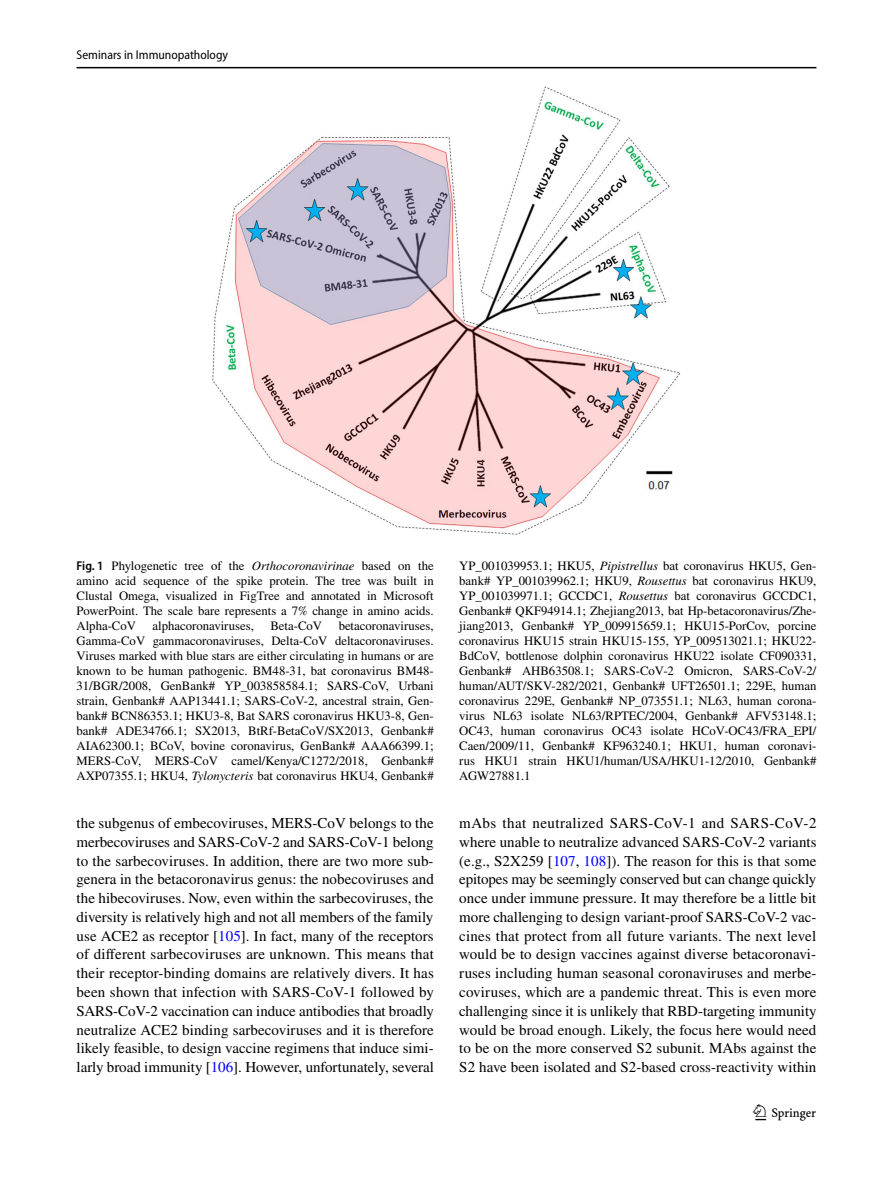
<style>
.page{position:relative;width:893px;height:1187px;background:#fff}
.page>*{position:absolute;margin:0;border:0;box-sizing:border-box;transform-origin:0 0}
.t1{font:22.5px "Springnew Regular 3";color:#000}
.t2{font:15px/18.8px "STIX";color:#000;text-align:justify}
.t3{font:12.75px/15px "STIX";color:#000;text-align:justify}
.t4{font:semi-condensed 12.75px "Myriad Pro";color:#000}
.s1{font-family:"Myriad Pro";font-weight:600;font-stretch:semi-condensed}
.s2{font-style:italic}
.s3{color:#00f}
</style>
<div class="page">
<hr style="left:77px;top:67px;width:739px;height:1px;background:#000">
<img style="left:213px;top:87px;width:467px;height:447px">
<p class="t4" style="left:77px;top:48px;width:153px">Seminars in Immunopathology</p>
<p class="t3" style="left:77px;top:559px;width:359px"><span class="s1">Fig. 1</span> Phylogenetic tree of the <span class="s2">Orthocoronavirinae</span> based on the amino acid sequence of the spike protein. The tree was built in Clustal Omega, visualized in FigTree and annotated in Microsoft PowerPoint. The scale bare represents a 7% change in amino acids.<br>Alpha-CoV</p>
<p class="t3" style="left:77px;top:619px;width:359px;text-indent:262px">betacoronaviruses, Gamma-CoV gammacoronaviruses, Delta-CoV deltacoronaviruses.<br>Viruses marked with blue stars are either circulating in humans or are known to be human pathogenic. BM48-31, bat coronavirus BM48- 31/BGR/2008, GenBank# YP_003858584.1; SARS-CoV, Urbani strain, Genbank# AAP13441.1; SARS-CoV-2, ancestral strain, Gen&shy;bank# BCN86353.1; HKU3-8, Bat SARS coronavirus HKU3-8, Gen&shy;bank# ADE34766.1; SX2013, BtRf-BetaCoV/SX2013, Genbank# AIA62300.1; BCoV, bovine coronavirus, GenBank# AAA66399.1; MERS-CoV, MERS-CoV camel/Kenya/C1272/2018, Genbank# AXP07355.1; HKU4, <span class="s2">Tylonycteris</span> bat coronavirus HKU4, Genbank#</p>
<p class="t3" style="left:153px;top:619px;width:103px">alphacoronaviruses,</p>
<p class="t3" style="left:270px;top:619px;width:53px">Beta-CoV</p>
<p class="t3" style="left:459px;top:559px;width:359px">YP_001039953.1; HKU5, <span class="s2">Pipistrellus</span> bat coronavirus HKU5, Gen&shy;bank# YP_001039962.1; HKU9, <span class="s2">Rousettus</span> bat coronavirus HKU9, YP_001039971.1; GCCDC1, <span class="s2">Rousettus</span> bat coronavirus GCCDC1, Genbank# QKF94914.1; Zhejiang2013, bat Hp-betacoronavirus/Zhe&shy;jiang2013, Genbank# YP_009915659.1; HKU15-PorCov, porcine coronavirus HKU15 strain HKU15-155, YP_009513021.1; HKU22- BdCoV, bottlenose dolphin coronavirus HKU22 isolate CF090331, Genbank# AHB63508.1; SARS-CoV-2 Omicron, SARS-CoV-2/ human/AUT/SKV-282/2021, Genbank# UFT26501.1; 229E, human coronavirus 229E, Genbank# NP_073551.1; NL63, human corona&shy;virus NL63 isolate NL63/RPTEC/2004, Genbank# AFV53148.1; OC43, human coronavirus OC43 isolate HCoV-OC43/FRA_EPI/ Caen/2009/11, Genbank# KF963240.1; HKU1, human coronavi&shy;rus HKU1 strain HKU1/human/USA/HKU1-12/2010, Genbank# AGW27881.1</p>
<p class="t2" style="left:77px;top:814px;width:359px">the subgenus of embecoviruses, MERS-CoV belongs to the merbecoviruses and SARS-CoV-2 and SARS-CoV-1 belong to the sarbecoviruses. In addition, there are two more sub&shy;genera in the betacoronavirus genus: the nobecoviruses and the hibecoviruses. Now, even within the sarbecoviruses, the diversity is relatively high and not all members of the family use ACE2 as receptor [<span class="s3">105</span>]. In fact, many of the receptors of different sarbecoviruses are unknown. This means that their receptor-binding domains are relatively divers. It has been shown that infection with SARS-CoV-1 followed by SARS-CoV-2 vaccination can induce antibodies that broadly neutralize ACE2 binding sarbecoviruses and it is therefore likely feasible, to design vaccine regimens that induce simi&shy;larly broad immunity [<span class="s3">106</span>]. However, unfortunately, several</p>
<p class="t2" style="left:459px;top:814px;width:359px">mAbs that neutralized SARS-CoV-1 and SARS-CoV-2 where unable to neutralize advanced SARS-CoV-2 variants (e.g., S2X259 [<span class="s3">107</span>, <span class="s3">108</span>]). The reason for this is that some epitopes may be seemingly conserved but can change quickly once under immune pressure. It may therefore be a little bit more challenging to design variant-proof SARS-CoV-2 vac&shy;cines that protect from all future variants. The next level would be to design vaccines against diverse betacoronavi&shy;ruses including human seasonal coronaviruses and merbe&shy;coviruses, which are a pandemic threat. This is even more challenging since it is unlikely that RBD-targeting immunity would be broad enough. Likely, the focus here would need to be on the more conserved S2 subunit. MAbs against the S2 have been isolated and S2-based cross-reactivity within</p>
<h1 class="t1" style="left:755px;top:1104px;width:62px">1 3</h1>
</div>
